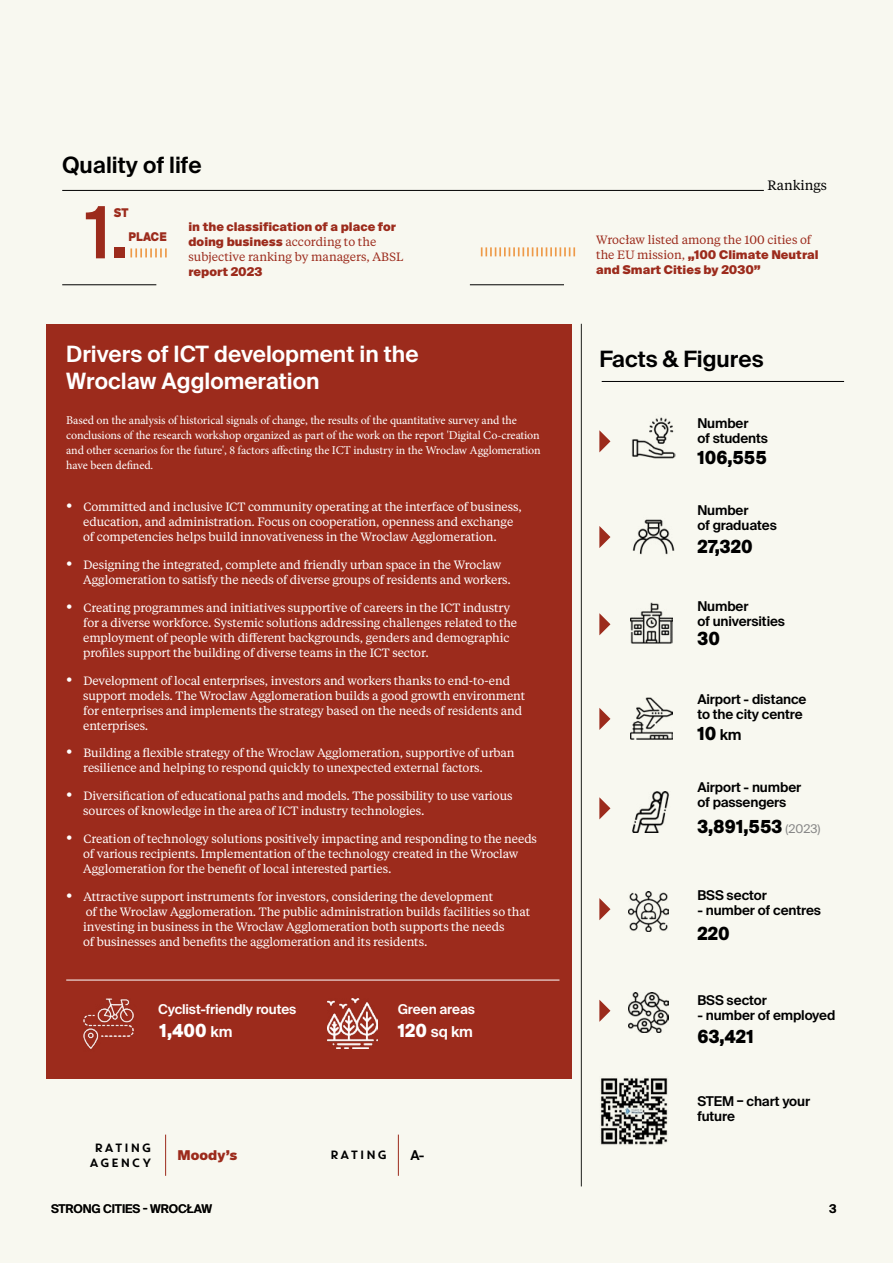
<style>
.page{position:relative;width:893px;height:1263px;background:#f8f8f0}
.page>*{position:absolute;margin:0;border:0;box-sizing:border-box;transform-origin:0 0}
.t1{font:600 72px "Suisse Intl";color:#9c2b1c;scale:.9 1}
.t2{font:600 22.5px/27px "Suisse Intl";color:#fff}
.t3{font:600 22.5px "Suisse Intl";color:#000}
.t4{font:900 18px "Suisse Intl";letter-spacing:.01em;color:#000;scale:.9 1}
.t5{font:900 18px "Suisse Intl";color:#fff;scale:.9 1}
.t6{font:600 15px "Suisse Intl";color:#fff}
.t7{font:600 13.5px/15px "Suisse Intl";letter-spacing:-.01em;color:#000}
.t8{font:600 13.5px "Suisse Intl";letter-spacing:-.01em;color:#fff}
.t9{font:13.5px "Tiempos Text";color:#000}
.t10{font:900 13.5px "Suisse Intl";letter-spacing:.005em;color:#9c2b1c}
.t11{font:12px/15px "Tiempos Text";letter-spacing:-.01em;color:#fff}
.t12{font:12px/15px "Minion Pro";letter-spacing:-.015em;color:#fff}
.t13{font:900 12px/15px "Suisse Intl";color:#9c2b1c}
.t14{font:12px/15px "Tiempos Text";color:#9c2b1c}
.t15{font:600 12px "Suisse Intl";letter-spacing:-.01em;color:#000}
.t16{font:12px/15px "Core Circus";color:#000;text-align:center}
.t17{font:900 12px "Suisse Intl";color:#9c2b1c;scale:.9 1}
.s1{font-family:"Suisse Intl";font-weight:900}
.s2{font-family:"Tiempos Text";font-weight:400}
.s3{font-size:18px}
.s4{font-weight:600;font-size:15px}
.s5{font-weight:900;font-size:18px}
.s6{font-weight:400;font-size:12px;color:#878787}
</style>
<div class="page">
<div style="left:47px;top:324px;width:525px;height:754px;background:#9c2b1c"></div>
<hr style="left:398px;top:1134px;width:1px;height:42px;background:#9c2b1c">
<hr style="left:165px;top:1134px;width:1px;height:42px;background:#9c2b1c">
<hr style="left:602px;top:381px;width:242px;height:1px;background:#000">
<hr style="left:66px;top:980px;width:493px;height:1px;background:#fff">
<img style="left:631px;top:417px;width:45px;height:42px">
<img style="left:632px;top:519px;width:43px;height:36px">
<img style="left:631px;top:602px;width:41px;height:42px">
<img style="left:631px;top:698px;width:42px;height:42px">
<img style="left:632px;top:791px;width:37px;height:41px">
<img style="left:629px;top:891px;width:40px;height:40px">
<img style="left:629px;top:993px;width:40px;height:40px">
<img style="left:327px;top:998px;width:51px;height:51px">
<img style="left:83px;top:998px;width:51px;height:51px">
<svg style="left:130px;top:248px;width:37px;height:9px"></svg>
<svg style="left:599px;top:430px;width:11px;height:22px"></svg>
<svg style="left:599px;top:526px;width:11px;height:22px"></svg>
<svg style="left:599px;top:797px;width:11px;height:22px"></svg>
<svg style="left:599px;top:613px;width:11px;height:22px"></svg>
<svg style="left:599px;top:898px;width:11px;height:22px"></svg>
<svg style="left:599px;top:1000px;width:11px;height:22px"></svg>
<svg style="left:599px;top:708px;width:11px;height:22px"></svg>
<hr style="left:581px;top:324px;width:1px;height:862px;background:#202121">
<svg style="left:481px;top:247px;width:94px;height:9px"></svg>
<hr style="left:62px;top:284px;width:94px;height:1px;background:#000">
<hr style="left:62px;top:190px;width:702px;height:1px;background:#000">
<hr style="left:470px;top:284px;width:94px;height:1px;background:#000">
<img style="left:600px;top:1078px;width:68px;height:67px">
<h2 class="t3" style="left:62px;top:152px;width:141px">Quality of life</h2>
<p class="t9" style="left:767px;top:176px;width:61px">Rankings</p>
<h1 class="t1" style="left:86px;top:191px;width:49px">1.</h1>
<p class="t17" style="left:114px;top:206px;width:18px">ST</p>
<p class="t13" style="left:188px;top:220px;width:209px">in the classification of a place for</p>
<p class="t14" style="left:188px;top:234px;width:216px"><span class="s1">doing business</span> according to the subjective ranking by managers, ABSL</p>
<p class="t13" style="left:188px;top:265px;width:76px">report 2023</p>
<p class="t17" style="left:129px;top:230px;width:44px">PLACE</p>
<p class="t14" style="left:596px;top:232px;width:217px">Wrocław listed among the 100 cities of</p>
<p class="t13" style="left:596px;top:247px;width:224px"><span class="s2">the EU mission,</span> „100 Climate Neutral and Smart Cities by 2030”</p>
<h2 class="t2" style="left:66px;top:341px;width:354px">Drivers of ICT development in the<br>Wroclaw Agglomeration</h2>
<p class="t12" style="left:66px;top:412px;width:476px">Based on the analysis of historical signals of change, the results of the quantitative survey and the conclusions of the research workshop organized as part of the work on the report 'Digital Co-creation and other scenarios for the future', 8 factors affecting the ICT industry in the Wroclaw Agglomeration have been defined.</p>
<p class="t11" style="left:83px;top:499px;width:440px;text-indent:-17px"><span class="s3">•</span> Committed and inclusive ICT community operating at the interface of business, education, and administration. Focus on cooperation, openness and exchange of competencies helps build innovativeness in the Wroclaw Agglomeration.</p>
<p class="t11" style="left:83px;top:557px;width:429px;text-indent:-17px"><span class="s3">•</span> Designing the integrated, complete and friendly urban space in the Wroclaw<br>Agglomeration to satisfy the needs of diverse groups of residents and workers.</p>
<p class="t11" style="left:83px;top:600px;width:435px;text-indent:-17px"><span class="s3">•</span> Creating programmes and initiatives supportive of careers in the ICT industry for a diverse workforce. Systemic solutions addressing challenges related to the employment of people with different backgrounds, genders and demographic profiles support the building of diverse teams in the ICT sector.</p>
<p class="t11" style="left:83px;top:672px;width:443px;text-indent:-17px"><span class="s3">•</span> Development of local enterprises, investors and workers thanks to end-to-end support models. The Wroclaw Agglomeration builds a good growth environment for enterprises and implements the strategy based on the needs of residents and enterprises.</p>
<p class="t11" style="left:83px;top:745px;width:433px;text-indent:-17px"><span class="s3">•</span> Building a flexible strategy of the Wroclaw Agglomeration, supportive of urban resilience and helping to respond quickly to unexpected external factors.</p>
<p class="t11" style="left:83px;top:788px;width:431px;text-indent:-17px"><span class="s3">•</span> Diversification of educational paths and models. The possibility to use various sources of knowledge in the area of ICT industry technologies.</p>
<p class="t11" style="left:83px;top:831px;width:455px;text-indent:-17px"><span class="s3">•</span> Creation of technology solutions positively impacting and responding to the needs of various recipients. Implementation of the technology created in the Wroclaw<br>Agglomeration for the benefit of local interested parties.</p>
<p class="t11" style="left:83px;top:888px;width:448px;text-indent:-17px"><span class="s3">•</span> Attractive support instruments for investors, considering the development<br>of the Wroclaw Agglomeration. The public administration builds facilities so that investing in business in the Wroclaw Agglomeration both supports the needs<br>of businesses and benefits the agglomeration and its residents.</p>
<p class="t8" style="left:158px;top:1001px;width:140px">Cyclist-friendly routes</p>
<h3 class="t5" style="left:160px;top:1021px;width:82px">1,400 <span class="s4">km</span></h3>
<p class="t8" style="left:398px;top:1001px;width:79px">Green areas</p>
<p class="t6" style="left:398px;top:1023px;width:77px"><span class="s5">120</span> sq km</p>
<p class="t16" style="left:89px;top:1140px;width:65px">RATING<br>AGENCY</p>
<p class="t10" style="left:178px;top:1148px;width:61px">Moody’s</p>
<p class="t7" style="left:410px;top:1148px;width:16px">A-</p>
<p class="t16" style="left:329px;top:1147px;width:60px">RATING</p>
<h2 class="t3" style="left:599px;top:346px;width:166px">Facts &amp; Figures</h2>
<p class="t7" style="left:697px;top:416px;width:72px">Number<br>of students</p>
<h3 class="t4" style="left:697px;top:448px;width:79px">106,555</h3>
<p class="t7" style="left:697px;top:503px;width:81px">Number<br>of graduates</p>
<h3 class="t4" style="left:697px;top:536px;width:63px">27,320</h3>
<p class="t7" style="left:697px;top:598px;width:89px">Number<br>of universities</p>
<h3 class="t4" style="left:697px;top:629px;width:27px">30</h3>
<p class="t7" style="left:697px;top:692px;width:111px">Airport - distance to the city centre</p>
<h3 class="t4" style="left:697px;top:723px;width:51px">10 <span class="s4">km</span></h3>
<p class="t7" style="left:697px;top:780px;width:105px">Airport - number of passengers</p>
<h3 class="t4" style="left:697px;top:816px;width:138px">3,891,553 <span class="s6">(2023)</span></h3>
<p class="t7" style="left:697px;top:888px;width:71px">BSS sector</p>
<p class="t7" style="left:697px;top:903px;width:125px">- number of centres</p>
<h3 class="t4" style="left:697px;top:924px;width:38px">220</h3>
<p class="t7" style="left:697px;top:993px;width:71px">BSS sector</p>
<p class="t7" style="left:697px;top:1008px;width:140px">- number of employed</p>
<h3 class="t4" style="left:697px;top:1026px;width:64px">63,421</h3>
<p class="t7" style="left:697px;top:1094px;width:114px">STEM – chart your future</p>
<p class="t15" style="left:51px;top:1201px;width:163px">STRONG CITIES - WROCŁAW</p>
<p class="t15" style="left:829px;top:1201px;width:9px">3</p>
</div>
